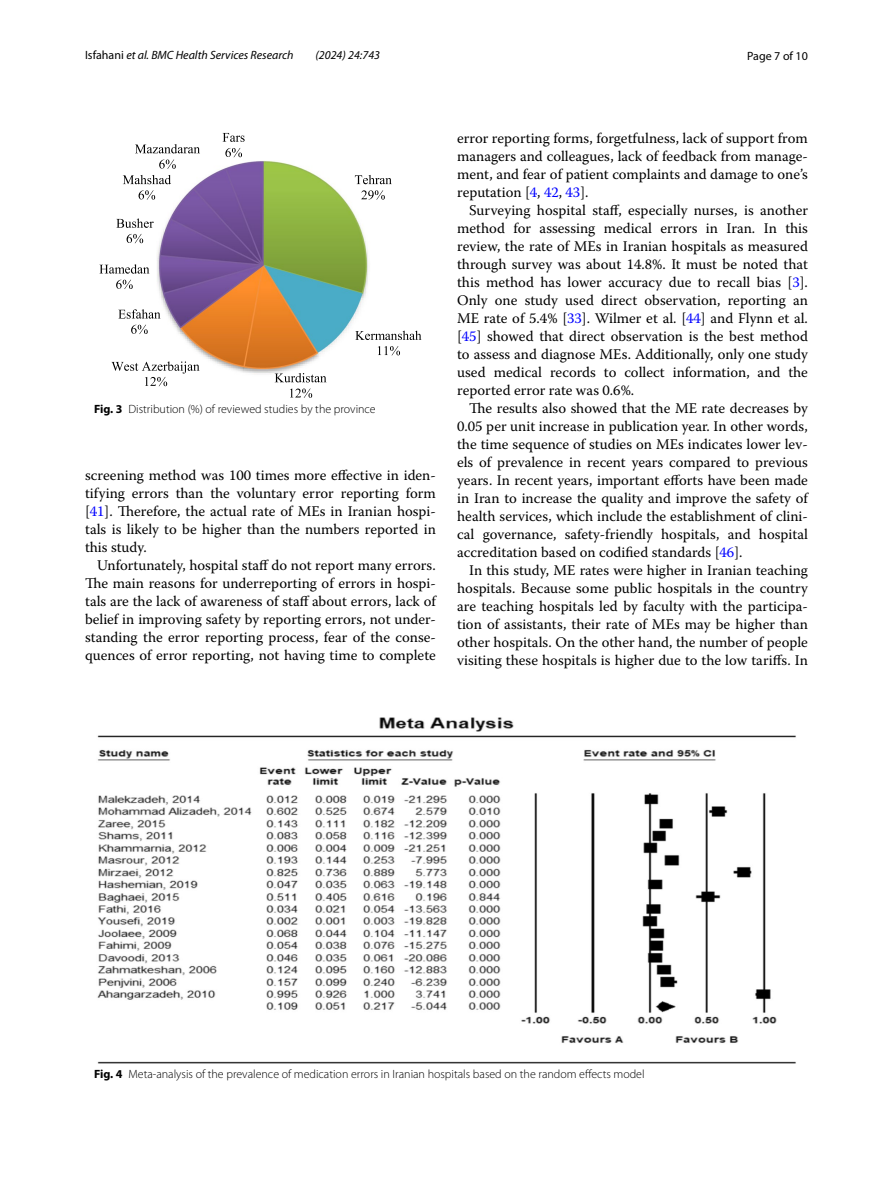
<style>
.page{position:relative;width:893px;height:1187px;background:#fff}
.page>*{position:absolute;margin:0;border:0;box-sizing:border-box;transform-origin:0 0}
.t1{font:14.7px/18px "Warnock Pro";color:#000;text-align:justify}
.t2{font:300 12px "Myriad Pro";color:#000}
.t3{font:italic 12px "Myriad Pro";color:#000}
.t4{font:12px "Myriad Pro";color:#000}
.s1{font-style:normal}
.s2{font-weight:700}
.s3{color:#00f}
</style>
<div class="page">
<img style="left:157px;top:160px;width:213px;height:214px">
<svg style="left:355px;top:175px;width:37px;height:9px"></svg>
<svg style="left:361px;top:190px;width:24px;height:10px"></svg>
<svg style="left:355px;top:330px;width:66px;height:10px"></svg>
<svg style="left:378px;top:346px;width:22px;height:9px"></svg>
<svg style="left:275px;top:373px;width:52px;height:9px"></svg>
<svg style="left:290px;top:388px;width:22px;height:10px"></svg>
<svg style="left:111px;top:361px;width:89px;height:25px"></svg>
<svg style="left:118px;top:309px;width:43px;height:9px"></svg>
<svg style="left:131px;top:325px;width:17px;height:9px"></svg>
<svg style="left:99px;top:264px;width:50px;height:9px"></svg>
<svg style="left:116px;top:280px;width:17px;height:9px"></svg>
<svg style="left:116px;top:218px;width:38px;height:10px"></svg>
<svg style="left:127px;top:234px;width:16px;height:9px"></svg>
<svg style="left:123px;top:175px;width:48px;height:9px"></svg>
<svg style="left:139px;top:190px;width:16px;height:10px"></svg>
<svg style="left:135px;top:144px;width:65px;height:9px"></svg>
<svg style="left:159px;top:159px;width:17px;height:10px"></svg>
<svg style="left:223px;top:133px;width:22px;height:9px"></svg>
<svg style="left:225px;top:148px;width:17px;height:9px"></svg>
<img style="left:97px;top:718px;width:699px;height:345px">
<p class="t3" style="left:85px;top:48px;width:210px"><span class="s1">Isfahani</span> et al. BMC Health Services Research</p>
<p class="t3" style="left:315px;top:48px;width:66px">(2024) 24:743</p>
<p class="t4" style="left:747px;top:48px;width:62px">Page 7 of 10</p>
<p class="t2" style="left:94px;top:402px;width:283px"><span class="s2">Fig. 3</span> Distribution (%) of reviewed studies by the province</p>
<p class="t1" style="left:85px;top:466px;width:352px">screening method was 100 times more effective in iden&shy;tifying errors than the voluntary error reporting form [<span class="s3">41</span>]. Therefore, the actual rate of MEs in Iranian hospi&shy;tals is likely to be higher than the numbers reported in this study.</p>
<p class="t1" style="left:85px;top:556px;width:352px;text-indent:12px">Unfortunately, hospital staff do not report many errors.<br>The main reasons for underreporting of errors in hospi&shy;tals are the lack of awareness of staff about errors, lack of belief in improving safety by reporting errors, not under&shy;standing the error reporting process, fear of the conse&shy;quences of error reporting, not having time to complete</p>
<p class="t1" style="left:457px;top:128px;width:352px">error reporting forms, forgetfulness, lack of support from managers and colleagues, lack of feedback from manage&shy;ment, and fear of patient complaints and damage to one’s reputation [<span class="s3">4</span>, <span class="s3">42</span>, <span class="s3">43</span>].</p>
<p class="t1" style="left:457px;top:200px;width:352px;text-indent:12px">Surveying hospital staff, especially nurses, is another method for assessing medical errors in Iran. In this review, the rate of MEs in Iranian hospitals as measured through survey was about 14.8%. It must be noted that this method has lower accuracy due to recall bias [<span class="s3">3</span>].<br>Only one study used direct observation, reporting an ME rate of 5.4% [<span class="s3">33</span>]. Wilmer et al. [<span class="s3">44</span>] and Flynn et al. [<span class="s3">45</span>] showed that direct observation is the best method to assess and diagnose MEs. Additionally, only one study used medical records to collect information, and the reported error rate was 0.6%.</p>
<p class="t1" style="left:457px;top:398px;width:352px;text-indent:12px">The results also showed that the ME rate decreases by 0.05 per unit increase in publication year. In other words, the time sequence of studies on MEs indicates lower lev&shy;els of prevalence in recent years compared to previous years. In recent years, important efforts have been made in Iran to increase the quality and improve the safety of health services, which include the establishment of clini&shy;cal governance, safety-friendly hospitals, and hospital accreditation based on codified standards [<span class="s3">46</span>].</p>
<p class="t1" style="left:457px;top:560px;width:352px;text-indent:12px">In this study, ME rates were higher in Iranian teaching hospitals. Because some public hospitals in the country are teaching hospitals led by faculty with the participa&shy;tion of assistants, their rate of MEs may be higher than other hospitals. On the other hand, the number of people visiting these hospitals is higher due to the low tariffs. In</p>
<p class="t2" style="left:94px;top:1067px;width:552px"><span class="s2">Fig. 4</span> Meta-analysis of the prevalence of medication errors in Iranian hospitals based on the random effects model</p>
</div>
